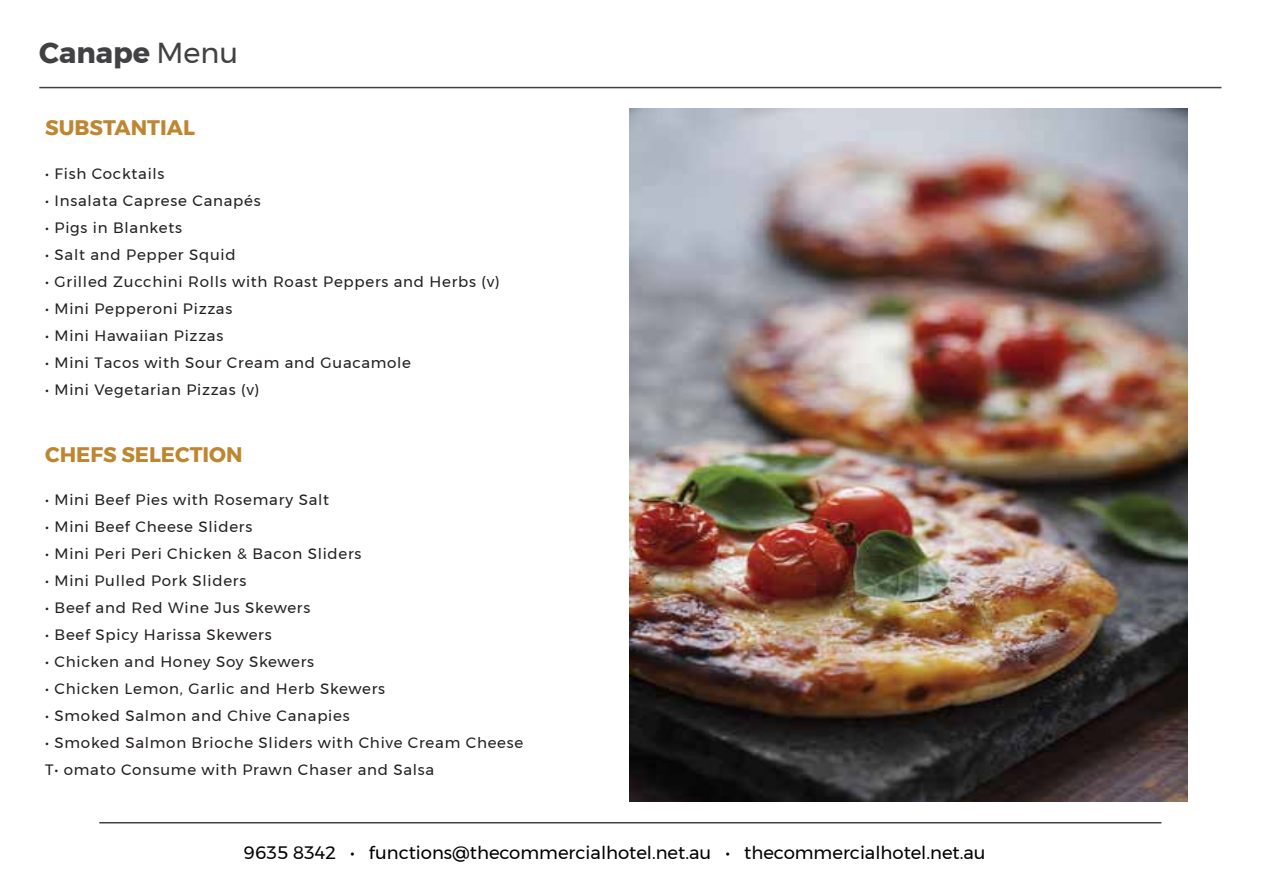
<style>
.page{position:relative;width:1263px;height:893px;background:#fff}
.page>*{position:absolute;margin:0;border:0;box-sizing:border-box;transform-origin:0 0}
.t1{font:700 28.8px "Montserrat";color:#414042}
.t2{font:700 21px "Montserrat";color:#bf8631}
.t3{font:18px "Montserrat";color:#000}
.t4{font:15px/27px "Montserrat";letter-spacing:.05em;color:#231f20}
.s1{font-weight:400}
</style>
<div class="page">
<img style="left:629px;top:108px;width:559px;height:693px">
<hr style="left:39px;top:87px;width:1182px;height:1px;background:#414042">
<hr style="left:99px;top:822px;width:1062px;height:1px;background:#414042">
<h1 class="t1" style="left:39px;top:30px;width:200px">Canape <span class="s1">Menu</span></h1>
<h2 class="t2" style="left:45px;top:111px;width:151px">SUBSTANTIAL</h2>
<p class="t4" style="left:45px;top:160px;width:121px">• Fish Cocktails</p>
<p class="t4" style="left:45px;top:187px;width:217px">• Insalata Caprese Canapés</p>
<p class="t4" style="left:45px;top:214px;width:138px">• Pigs in Blankets</p>
<p class="t4" style="left:45px;top:241px;width:192px">• Salt and Pepper Squid</p>
<p class="t4" style="left:45px;top:268px;width:456px">• Grilled Zucchini Rolls with Roast Peppers and Herbs (v)</p>
<p class="t4" style="left:45px;top:295px;width:189px">• Mini Pepperoni Pizzas</p>
<p class="t4" style="left:45px;top:322px;width:179px">• Mini Hawaiian Pizzas</p>
<p class="t4" style="left:45px;top:349px;width:367px">• Mini Tacos with Sour Cream and Guacamole</p>
<p class="t4" style="left:45px;top:376px;width:216px">• Mini Vegetarian Pizzas (v)</p>
<h2 class="t2" style="left:45px;top:437px;width:199px">CHEFS SELECTION</h2>
<p class="t4" style="left:45px;top:486px;width:285px">• Mini Beef Pies with Rosemary Salt</p>
<p class="t4" style="left:45px;top:513px;width:209px">• Mini Beef Cheese Sliders</p>
<p class="t4" style="left:45px;top:540px;width:318px">• Mini Peri Peri Chicken &amp; Bacon Sliders</p>
<p class="t4" style="left:45px;top:567px;width:203px">• Mini Pulled Pork Sliders</p>
<p class="t4" style="left:45px;top:594px;width:267px">• Beef and Red Wine Jus Skewers</p>
<p class="t4" style="left:45px;top:621px;width:228px">• Beef Spicy Harissa Skewers</p>
<p class="t4" style="left:45px;top:648px;width:270px">• Chicken and Honey Soy Skewers</p>
<p class="t4" style="left:45px;top:675px;width:341px">• Chicken Lemon, Garlic and Herb Skewers</p>
<p class="t4" style="left:45px;top:702px;width:306px">• Smoked Salmon and Chive Canapies</p>
<p class="t4" style="left:45px;top:729px;width:480px">• Smoked Salmon Brioche Sliders with Chive Cream Cheese<br>T• omato Consume with Prawn Chaser and Salsa</p>
<p class="t3" style="left:244px;top:839px;width:743px">9635 8342 • functions@thecommercialhotel.net.au • thecommercialhotel.net.au</p>
</div>
